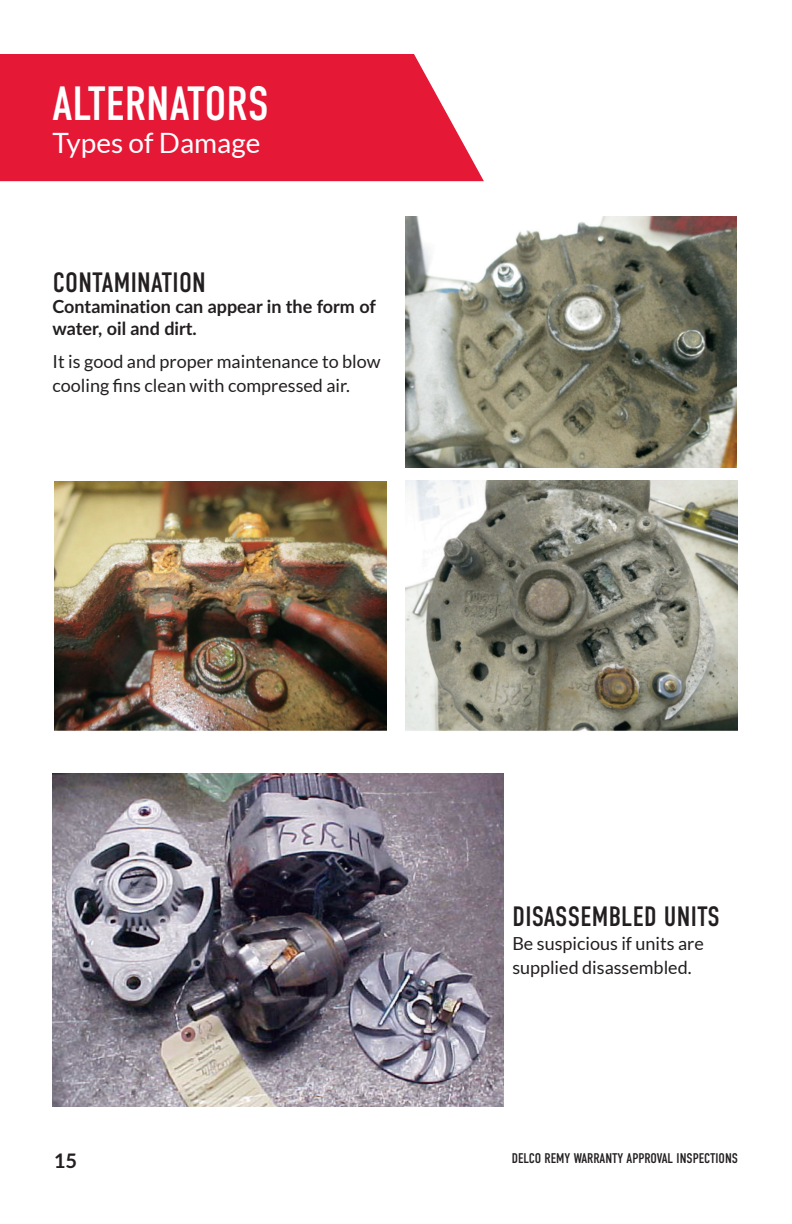
<style>
.page{position:relative;width:792px;height:1224px;background:#fff}
.page>*{position:absolute;margin:0;border:0;box-sizing:border-box;transform-origin:0 0}
.Main_Head{font:48px "DIN Condensed";color:#fff}
.Subhead{font:28px "DIN Condensed";letter-spacing:.01em;color:#231f20}
.Main_Head-2{font:28px "Lato";color:#fff}
.t1{font:700 20px "Lato";color:#231f20}
.Body{font:18px/24px "Lato";color:#231f20}
.Body-2{font:700 18px/21.6px "Lato";color:#231f20}
.t2{font:14px "DIN Condensed";color:#231f20}
</style>
<div class="page">
<img style="left:405px;top:216px;width:332px;height:252px">
<img style="left:405px;top:480px;width:333px;height:251px">
<img style="left:54px;top:481px;width:333px;height:250px">
<img style="left:53px;top:773px;width:450px;height:333px">
<svg style="left:0;top:54px;width:484px;height:127px;background:#e62844"></svg>
<p class="Main_Head" style="left:53px;top:76px;width:218px">ALTERNATORS</p>
<p class="Main_Head-2" style="left:53px;top:128px;width:209px">Types of Damage</p>
<p class="Subhead" style="left:53px;top:267px;width:155px">CONTAMINATION</p>
<p class="Body-2" style="left:53px;top:295px;width:325px">Contamination can appear in the form of water, oil and dirt.</p>
<p class="Body" style="left:53px;top:349px;width:330px">It is good and proper maintenance to blow cooling fins clean with compressed air.</p>
<p class="Subhead" style="left:512px;top:901px;width:209px">DISASSEMBLED UNITS</p>
<p class="Body" style="left:512px;top:932px;width:193px">Be suspicious if units are supplied disassembled.</p>
<p class="t1" style="left:54px;top:1146px;width:25px">15</p>
<p class="t2" style="left:512px;top:1150px;width:228px">DELCO REMY WARRANTY APPROVAL INSPECTIONS</p>
</div>
